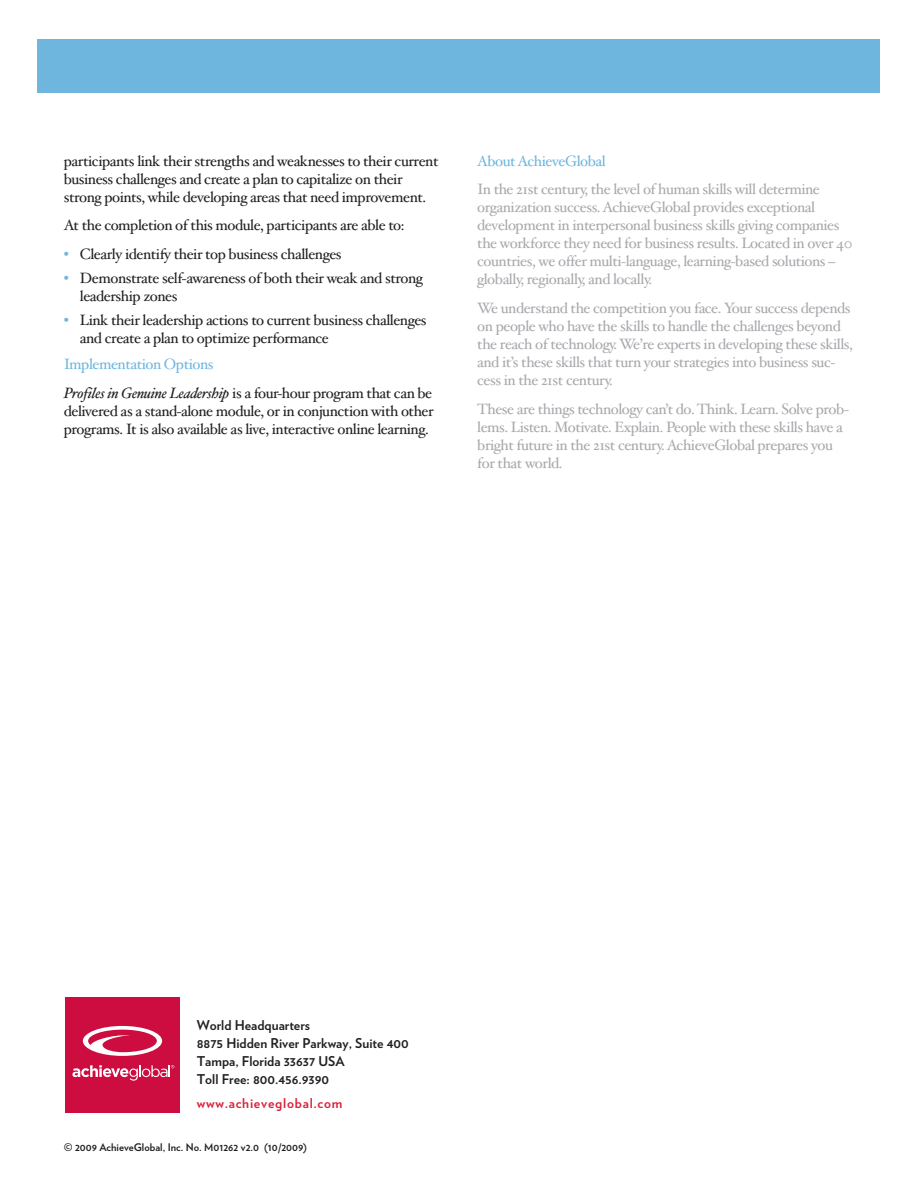
<style>
.page{position:relative;width:918px;height:1188px;background:#fff}
.page>*{position:absolute;margin:0;border:0;box-sizing:border-box;transform-origin:0 0}
.t1{font:15px/18px "Hoefler Txt";letter-spacing:-.03em;color:#a8a9ad}
.t2{font:15px/18px "Hoefler Txt";letter-spacing:-.03em;color:#231f20}
.t3{font:15px "Hoefler Txt";letter-spacing:-.03em;color:#6fb6df}
.t4{font:700 13.5px/18px "Verlag";color:#231f20}
.t5{font:700 13.5px "Verlag";letter-spacing:.055em;color:#da1f3d}
.t6{font:700 10.5px "Verlag";color:#231f20}
.s1{color:#6fb6df}
.s2{font-style:italic}
</style>
<div class="page">
<div style="left:38px;top:39px;width:842px;height:54px;background:#6fb6df"></div>
<div style="left:65px;top:997px;width:114px;height:115px;background:#cd0d40"></div>
<svg style="left:83px;top:1026px;width:79px;height:30px"></svg>
<svg style="left:72px;top:1065px;width:102px;height:16px"></svg>
<p class="t2" style="left:64px;top:153px;width:376px">participants link their strengths and weaknesses to their current business challenges and create a plan to capitalize on their strong points, while developing areas that need improvement.</p>
<p class="t2" style="left:64px;top:218px;width:342px">At the completion of this module, participants are able to:</p>
<p class="t2" style="left:64px;top:247px;width:279px"><span class="s1">•</span> Clearly identify their top business challenges</p>
<p class="t2" style="left:80px;top:271px;width:345px;text-indent:-16px"><span class="s1">•</span> Demonstrate self-awareness of both their weak and strong leadership zones</p>
<p class="t2" style="left:80px;top:313px;width:348px;text-indent:-16px"><span class="s1">•</span> Link their leadership actions to current business challenges and create a plan to optimize performance</p>
<p class="t2" style="left:64px;top:351px;width:370px;line-height:28.8px"><span class="s1">Implementation Options<br></span><span class="s2">Profiles in Genuine Leadership</span> is a four-hour program that can be</p>
<p class="t2" style="left:64px;top:404px;width:372px">delivered as a stand-alone module, or in conjunction with other programs. It is also available as live, interactive online learning.</p>
<p class="t3" style="left:477px;top:155px;width:130px">About AchieveGlobal</p>
<p class="t1" style="left:477px;top:182px;width:377px">In the 21st century, the level of human skills will determine organization success. AchieveGlobal provides exceptional development in interpersonal business skills giving companies the workforce they need for business results. Located in over 40 countries, we offer multi-language, learning-based solutions – globally, regionally, and locally.</p>
<p class="t1" style="left:477px;top:301px;width:377px">We understand the competition you face. Your success depends on people who have the skills to handle the challenges beyond the reach of technology. We’re experts in developing these skills, and it’s these skills that turn your strategies into business suc&shy;cess in the 21st century.</p>
<p class="t1" style="left:477px;top:402px;width:373px">These are things technology can’t do. Think. Learn. Solve prob&shy;lems. Listen. Motivate. Explain. People with these skills have a bright future in the 21st century. AchieveGlobal prepares you for that world.</p>
<p class="t4" style="left:197px;top:1017px;width:214px">World Headquarters<br>8875 Hidden River Parkway, Suite 400<br>Tampa, Florida 33637 USA<br>Toll Free: 800.456.9390</p>
<p class="t5" style="left:197px;top:1098px;width:147px">www.achieveglobal.com</p>
<p class="t6" style="left:64px;top:1144px;width:245px">© 2009 AchieveGlobal, Inc. No. M01262 v2.0 (10/2009)</p>
</div>
